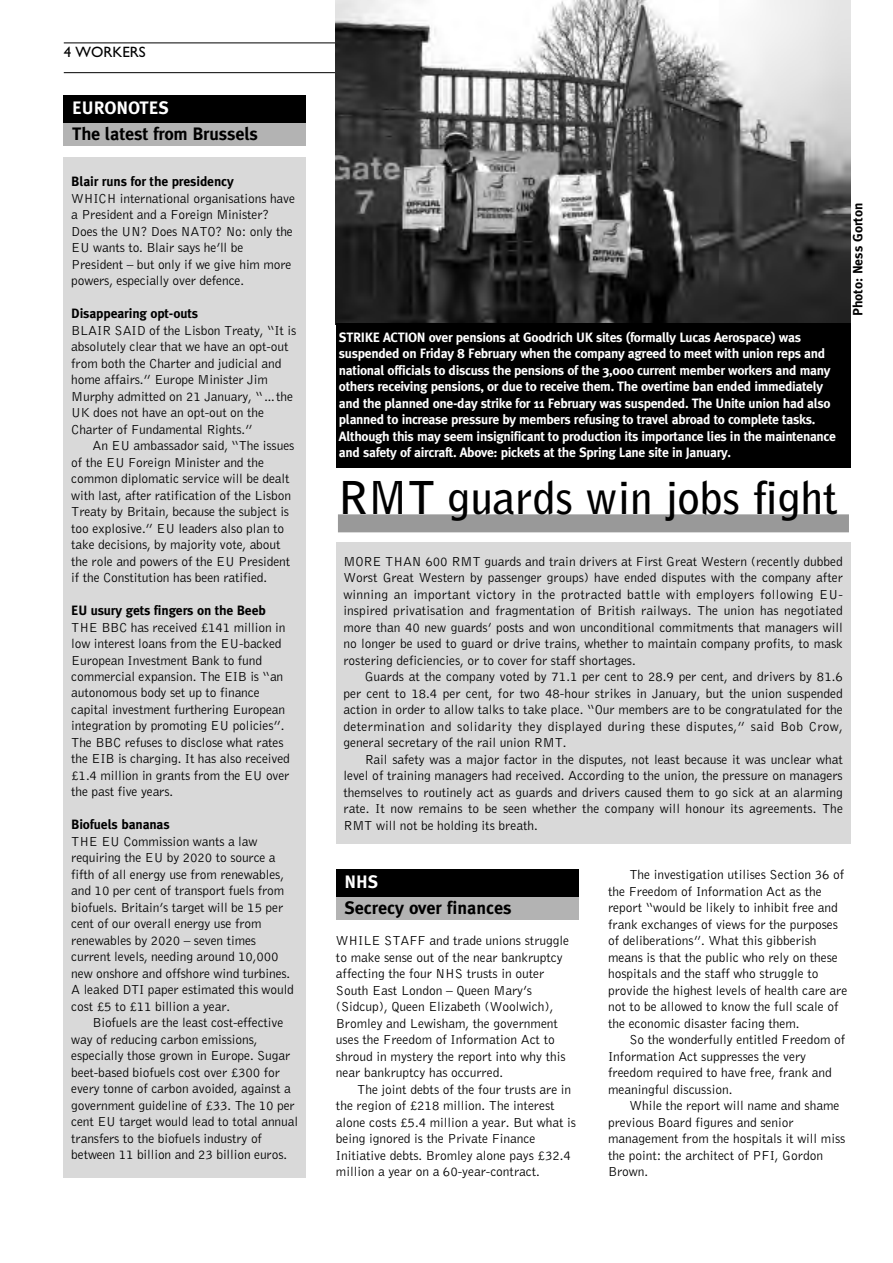
<style>
.page{position:relative;width:893px;height:1263px;background:#fff}
.page>*{position:absolute;margin:0;border:0;box-sizing:border-box;transform-origin:0 0}
.t1{font:700 45px "Bell Gothic";color:#000}
.t2{font:700 18px "Meta Plus";letter-spacing:-.01em;color:#000}
.t3{font:700 18px "Meta Plus";color:#fff}
.t4{font:15px "Gill Sans";color:#000}
.t5{font:300 13.5px/16.5px "Bell Gothic";letter-spacing:-.01em;color:#000}
.t6{font:700 13.5px/16.5px "Meta Plus";letter-spacing:-.025em;color:#fff}
.t7{font:700 13.5px "Meta Plus";letter-spacing:-.01em;color:#000}
</style>
<div class="page">
<div style="left:64px;top:122px;width:242px;height:24px;background:#b3b3b3"></div>
<hr style="left:64px;top:43px;width:786px;height:1px;background:#000">
<hr style="left:64px;top:72px;width:786px;height:1px;background:#000">
<div style="left:64px;top:157px;width:242px;height:1021px;background:#d9d9d9"></div>
<div style="left:64px;top:95px;width:242px;height:27px;background:#000"></div>
<div style="left:336px;top:895px;width:242px;height:25px;background:#b3b3b3"></div>
<div style="left:336px;top:869px;width:242px;height:27px;background:#000"></div>
<div style="left:336px;top:542px;width:514px;height:302px;background:#d9d9d9"></div>
<div style="left:338px;top:514px;width:511px;height:18px;background:#999"></div>
<img style="left:336px;top:0;width:514px;height:323px">
<div style="left:336px;top:323px;width:514px;height:145px;background:#000"></div>
<p class="t4" style="left:64px;top:43px;width:83px">4 WORKERS</p>
<h2 class="t3" style="left:72px;top:101px;width:98px">EURONOTES</h2>
<h2 class="t2" style="left:72px;top:128px;width:187px">The latest from Brussels</h2>
<p class="t7" style="left:71px;top:177px;width:164px">Blair runs for the presidency</p>
<p class="t5" style="left:71px;top:191px;width:225px">WHICH international organisations have a President and a Foreign Minister?<br>Does the UN? Does NATO? No: only the EU wants to. Blair says he’ll be President – but only if we give him more powers, especially over defence.</p>
<p class="t7" style="left:71px;top:309px;width:128px">Disappearing opt-outs</p>
<p class="t5" style="left:71px;top:322px;width:227px">BLAIR SAID of the Lisbon Treaty, “It is absolutely clear that we have an opt-out from both the Charter and judicial and home affairs.” Europe Minister Jim Murphy admitted on 21 January, “…the UK does not have an opt-out on the Charter of Fundamental Rights.”</p>
<p class="t5" style="left:71px;top:438px;width:225px;text-indent:21px">An EU ambassador said, “The issues of the EU Foreign Minister and the common diplomatic service will be dealt with last, after ratification of the Lisbon Treaty by Britain, because the subject is too explosive.” EU leaders also plan to take decisions, by majority vote, about the role and powers of the EU President if the Constitution has been ratified.</p>
<p class="t7" style="left:71px;top:606px;width:196px">EU usury gets fingers on the Beeb</p>
<p class="t5" style="left:71px;top:619px;width:220px">THE BBC has received £141 million in low interest loans from the EU-backed European Investment Bank to fund commercial expansion. The EIB is “an autonomous body set up to finance capital investment furthering European integration by promoting EU policies”.<br>The BBC refuses to disclose what rates the EIB is charging. It has also received £1.4 million in grants from the EU over the past five years.</p>
<p class="t7" style="left:71px;top:820px;width:100px">Biofuels bananas</p>
<p class="t5" style="left:71px;top:834px;width:224px">THE EU Commission wants a law requiring the EU by 2020 to source a fifth of all energy use from renewables, and 10 per cent of transport fuels from biofuels. Britain’s target will be 15 per cent of our overall energy use from renewables by 2020 – seven times current levels, needing around 10,000 new onshore and offshore wind turbines.<br>A leaked DTI paper estimated this would cost £5 to £11 billion a year.</p>
<p class="t5" style="left:71px;top:1015px;width:228px;text-indent:21px">Biofuels are the least cost-effective way of reducing carbon emissions, especially those grown in Europe. Sugar beet-based biofuels cost over £300 for every tonne of carbon avoided, against a government guideline of £33. The 10 per cent EU target would lead to total annual transfers to the biofuels industry of between 11 billion and 23 billion euros.</p>
<p class="t6" style="left:339px;top:330px;width:499px">STRIKE ACTION over pensions at Goodrich UK sites (formally Lucas Aerospace) was suspended on Friday 8 February when the company agreed to meet with union reps and national officials to discuss the pensions of the 3,000 current member workers and many others receiving pensions, or due to receive them. The overtime ban ended immediately and the planned one-day strike for 11 February was suspended. The Unite union had also planned to increase pressure by members refusing to travel abroad to complete tasks.<br>Although this may seem insignificant to production its importance lies in the maintenance and safety of aircraft. Above: pickets at the Spring Lane site in January.</p>
<h1 class="t1" style="left:338px;top:481px;width:502px">RMT guards win jobs fight</h1>
<p class="t7" style="left:853px;top:316px;width:115px;rotate:-90deg">Photo: Ness Gorton</p>
<p class="t5" style="left:343px;top:554px;width:501px;text-align:justify">MORE THAN 600 RMT guards and train drivers at First Great Western (recently dubbed Worst Great Western by passenger groups) have ended disputes with the company after winning an important victory in the protracted battle with employers following EU&shy;inspired privatisation and fragmentation of British railways. The union has negotiated more than 40 new guards’ posts and won unconditional commitments that managers will no longer be used to guard or drive trains, whether to maintain company profits, to mask rostering deficiencies, or to cover for staff shortages.</p>
<p class="t5" style="left:343px;top:669px;width:501px;text-align:justify;text-indent:21px">Guards at the company voted by 71.1 per cent to 28.9 per cent, and drivers by 81.6 per cent to 18.4 per cent, for two 48-hour strikes in January, but the union suspended action in order to allow talks to take place. “Our members are to be congratulated for the determination and solidarity they displayed during these disputes,” said Bob Crow, general secretary of the rail union RMT.</p>
<p class="t5" style="left:343px;top:751px;width:501px;text-align:justify;text-indent:21px">Rail safety was a major factor in the disputes, not least because it was unclear what level of training managers had received. According to the union, the pressure on managers themselves to routinely act as guards and drivers caused them to go sick at an alarming rate. It now remains to be seen whether the company will honour its agreements. The RMT will not be holding its breath.</p>
<h2 class="t3" style="left:344px;top:875px;width:36px">NHS</h2>
<h2 class="t2" style="left:344px;top:901px;width:169px">Secrecy over finances</h2>
<p class="t5" style="left:336px;top:933px;width:235px">WHILE STAFF and trade unions struggle to make sense out of the near bankruptcy affecting the four NHS trusts in outer South East London – Queen Mary’s (Sidcup), Queen Elizabeth (Woolwich), Bromley and Lewisham, the government uses the Freedom of Information Act to shroud in mystery the report into why this near bankruptcy has occurred.</p>
<p class="t5" style="left:336px;top:1081px;width:242px;text-indent:21px">The joint debts of the four trusts are in the region of £218 million. The interest alone costs £5.4 million a year. But what is being ignored is the Private Finance Initiative debts. Bromley alone pays £32.4 million a year on a 60-year-contract.</p>
<p class="t5" style="left:608px;top:867px;width:241px;text-indent:21px">The investigation utilises Section 36 of the Freedom of Information Act as the report “would be likely to inhibit free and frank exchanges of views for the purposes of deliberations”. What this gibberish means is that the public who rely on these hospitals and the staff who struggle to provide the highest levels of health care are not to be allowed to know the full scale of the economic disaster facing them.</p>
<p class="t5" style="left:608px;top:1032px;width:239px;text-indent:21px">So the wonderfully entitled Freedom of Information Act suppresses the very freedom required to have free, frank and meaningful discussion.</p>
<p class="t5" style="left:608px;top:1098px;width:239px;text-indent:21px">While the report will name and shame previous Board figures and senior management from the hospitals it will miss the point: the architect of PFI, Gordon<br>Brown.</p>
</div>
